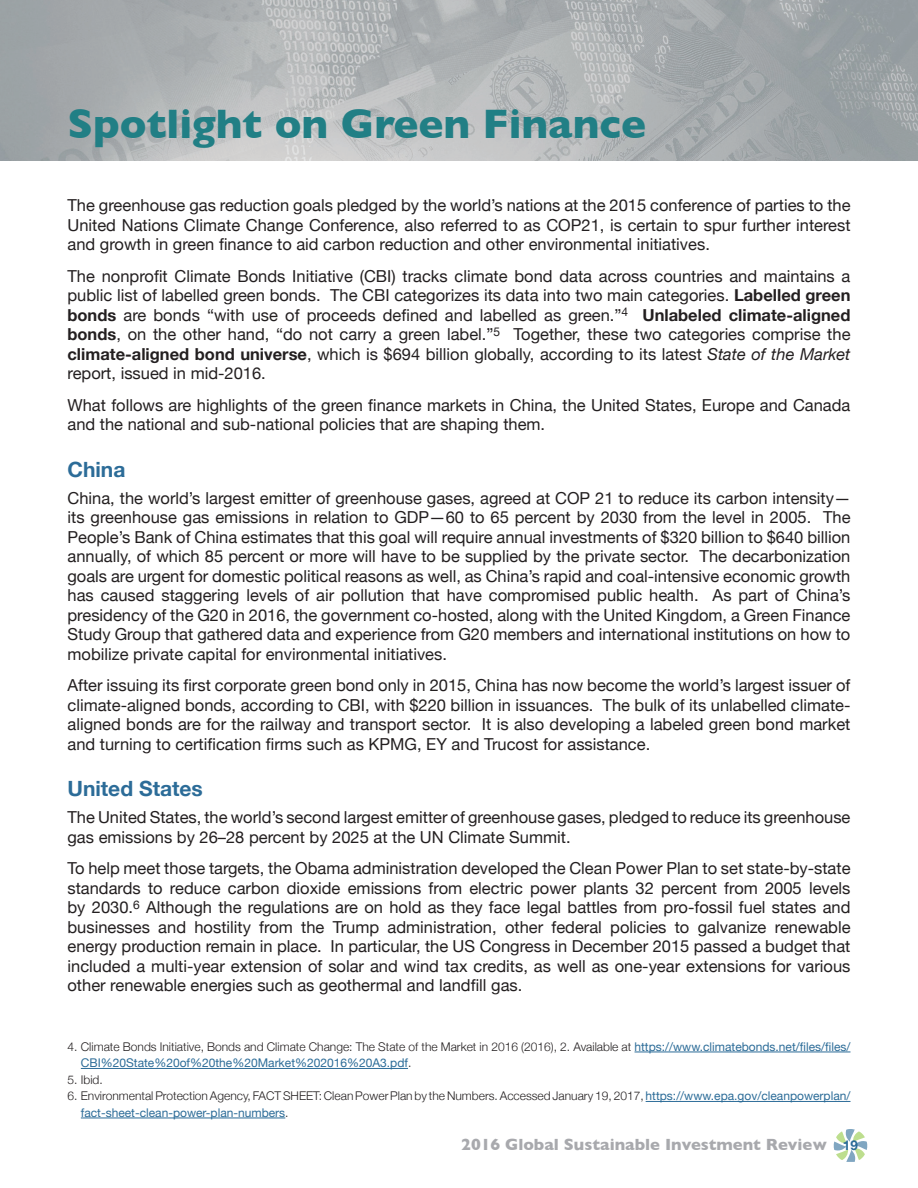
<style>
.page{position:relative;width:918px;height:1188px;background:#fff}
.page>*{position:absolute;margin:0;border:0;box-sizing:border-box;transform-origin:0 0}
.t1{font:700 42px "Gill Sans";color:#217f85}
.t2{font:700 21px "Helvetica Neue";color:#2c6c98}
.t3{font:16.5px/19.5px "Helvetica Neue";color:#231f20;text-align:justify}
.t4{font:700 16.5px "Gill Sans";color:#a8a9ad}
.t5{font:300 12px/16.5px "Helvetica Neue";color:#231f20}
.s1{font-weight:700}
.s2{font-style:italic}
.s3{font-weight:400;color:#2c6c98}
.s4{font-family:"Helvetica Neue";font-size:13.5px;color:#2c6c98}
</style>
<div class="page">
<svg style="left:833px;top:1129px;width:35px;height:33px"></svg>
<img style="left:1px;top:0;width:917px;height:160px">
<hr style="left:635px;top:1052px;width:216px;height:1px;background:#2c6c98">
<hr style="left:81px;top:1068px;width:327px;height:1px;background:#2c6c98">
<hr style="left:646px;top:1101px;width:205px;height:1px;background:#2c6c98">
<hr style="left:81px;top:1118px;width:204px;height:1px;background:#2c6c98">
<h1 class="t1" style="left:68px;top:99px;width:580px">Spotlight on Green Finance</h1>
<p class="t3" style="left:68px;top:195px;width:785px">The greenhouse gas reduction goals pledged by the world’s nations at the 2015 conference of parties to the United Nations Climate Change Conference, also referred to as COP21, is certain to spur further interest and growth in green finance to aid carbon reduction and other environmental initiatives.</p>
<p class="t3" style="left:68px;top:266px;width:785px">The nonprofit Climate Bonds Initiative (CBI) tracks climate bond data across countries and maintains a public list of labelled green bonds. The CBI categorizes its data into two main categories. <span class="s1">Labelled green bonds</span> are bonds “with use of proceeds defined and labelled as green.”<sup>4</sup> <span class="s1">Unlabeled climate-aligned bonds</span>, on the other hand, “do not carry a green label.”<sup>5</sup> Together, these two categories comprise the <span class="s1">climate-aligned bond universe</span>, which is $694 billion globally, according to its latest <span class="s2">State of the Market </span>report, issued in mid-2016.</p>
<p class="t3" style="left:68px;top:395px;width:785px">What follows are highlights of the green finance markets in China, the United States, Europe and Canada and the national and sub-national policies that are shaping them.</p>
<p class="t2" style="left:68px;top:456px;width:59px">China</p>
<p class="t3" style="left:68px;top:488px;width:785px">China, the world’s largest emitter of greenhouse gases, agreed at COP 21 to reduce its carbon intensity— its greenhouse gas emissions in relation to GDP—60 to 65 percent by 2030 from the level in 2005. The People’s Bank of China estimates that this goal will require annual investments of $320 billion to $640 billion annually, of which 85 percent or more will have to be supplied by the private sector. The decarbonization goals are urgent for domestic political reasons as well, as China’s rapid and coal-intensive economic growth has caused staggering levels of air pollution that have compromised public health. As part of China’s presidency of the G20 in 2016, the government co-hosted, along with the United Kingdom, a Green Finance Study Group that gathered data and experience from G20 members and international institutions on how to mobilize private capital for environmental initiatives.</p>
<p class="t3" style="left:68px;top:675px;width:785px">After issuing its first corporate green bond only in 2015, China has now become the world’s largest issuer of climate-aligned bonds, according to CBI, with $220 billion in issuances. The bulk of its unlabelled climate&shy;aligned bonds are for the railway and transport sector. It is also developing a labeled green bond market and turning to certification firms such as KPMG, EY and Trucost for assistance.</p>
<p class="t2" style="left:68px;top:776px;width:137px">United States</p>
<p class="t3" style="left:68px;top:807px;width:784px">The United States, the world’s second largest emitter of greenhouse gases, pledged to reduce its greenhouse gas emissions by 26–28 percent by 2025 at the UN Climate Summit.</p>
<p class="t3" style="left:68px;top:858px;width:785px">To help meet those targets, the Obama administration developed the Clean Power Plan to set state-by-state standards to reduce carbon dioxide emissions from electric power plants 32 percent from 2005 levels by 2030.<sup>6</sup> Although the regulations are on hold as they face legal battles from pro-fossil fuel states and businesses and hostility from the Trump administration, other federal policies to galvanize renewable energy production remain in place. In particular, the US Congress in December 2015 passed a budget that included a multi-year extension of solar and wind tax credits, as well as one-year extensions for various other renewable energies such as geothermal and landfill gas.</p>
<p class="t5" style="left:81px;top:1038px;width:771px;text-indent:-13px">4. Climate Bonds Initiative, Bonds and Climate Change: The State of the Market in 2016 (2016), 2. Available at <span class="s3">https://www.climatebonds.net/files/files/<br>CBI%20State%20of%20the%20Market%202016%20A3.pdf</span>.</p>
<p class="t5" style="left:68px;top:1071px;width:37px">5. Ibid.</p>
<p class="t5" style="left:81px;top:1087px;width:771px;text-indent:-13px">6. Environmental Protection Agency, FACT SHEET: Clean Power Plan by the Numbers. Accessed January 19, 2017, <span class="s3">https://www.epa.gov/cleanpowerplan/ fact-sheet-clean-power-plan-numbers</span>.</p>
<p class="t4" style="left:461px;top:1135px;width:398px">2016 Global Sustainable Investment Review <span class="s4">19</span></p>
</div>
